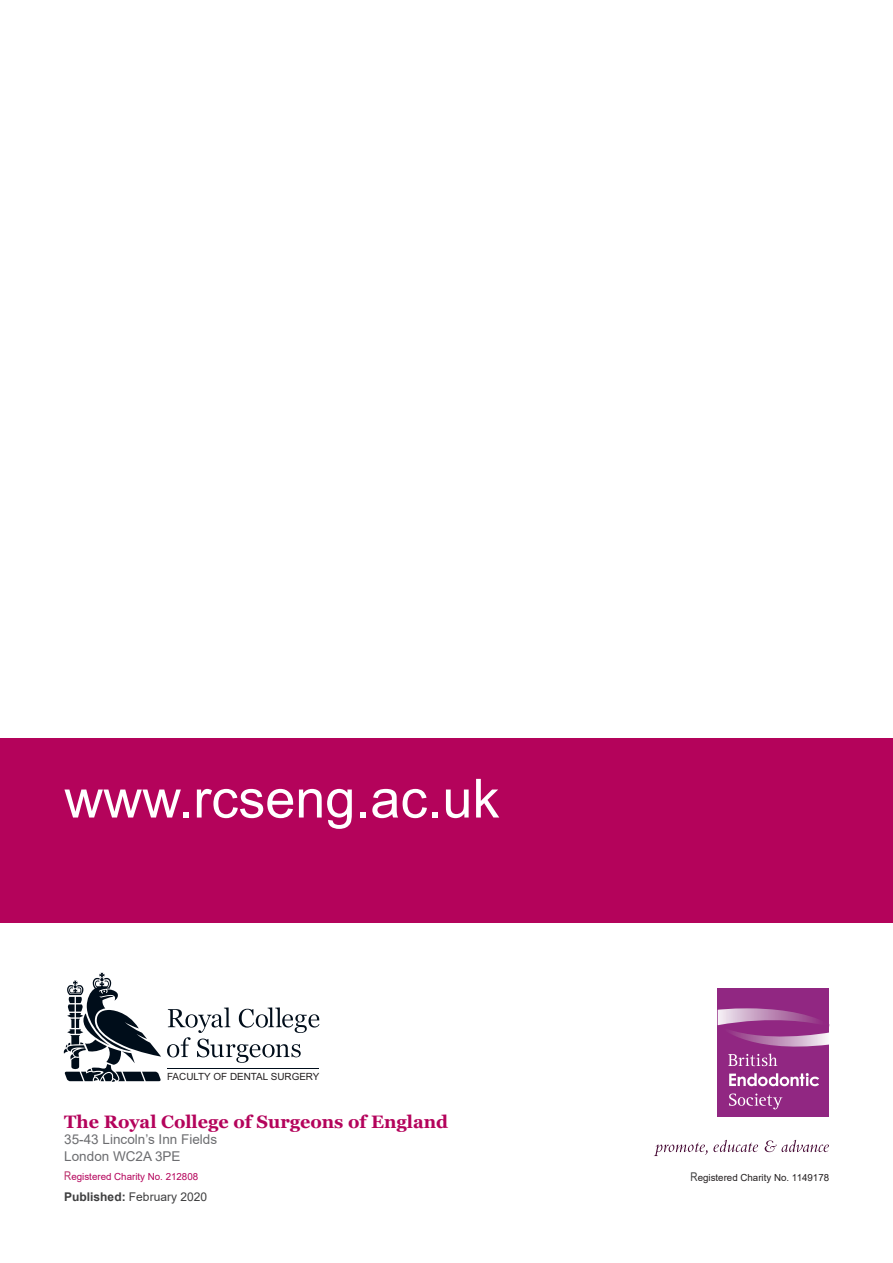
<style>
.page{position:relative;width:893px;height:1263px;background:#fff}
.page>*{position:absolute;margin:0;border:0;box-sizing:border-box;transform-origin:0 0}
.t1{font:54px "Arial";color:#fff}
.t2{font:700 18px "Georgia";color:#b4035b}
.Body_copy_no_spacing{font:13.5px "Arial";color:#6c6d70}
.Table_text{font:12px "Arial";color:#3e3e3f}
.t3{font:9.9px "Arial";color:#231f20}
.Table_text-2{font:9.75px "Arial";color:#231f20}
.Table_text-3{font:9.75px "Arial";color:#b4035b}
.s1{font-family:"Arial Narrow";font-size:12px;color:#b92b66}
.s2{font-weight:700}
.s3{font-family:"Arial Narrow";font-size:12px;color:#3e3e3f}
</style>
<div class="page">
<div style="left:0;top:738px;width:893px;height:185px;background:#b4035b"></div>
<svg style="left:167px;top:1007px;width:152px;height:56px"></svg>
<hr style="left:168px;top:1068px;width:151px;height:1px;background:#000d1a">
<svg style="left:64px;top:973px;width:97px;height:109px"></svg>
<div style="left:718px;top:989px;width:111px;height:128px;background:#912782"></div>
<svg style="left:729px;top:1073px;width:90px;height:13px"></svg>
<svg style="left:718px;top:1008px;width:111px;height:58px"></svg>
<svg style="left:729px;top:1093px;width:54px;height:16px"></svg>
<svg style="left:654px;top:1140px;width:104px;height:16px"></svg>
<svg style="left:765px;top:1140px;width:64px;height:12px"></svg>
<p class="t1" style="left:64px;top:761px;width:437px">www.rcseng.ac.uk</p>
<p class="t3" style="left:167px;top:1070px;width:154px">FACULTY OF DENTAL SURGERY</p>
<p class="t2" style="left:64px;top:1110px;width:385px">The Royal College of Surgeons of England</p>
<p class="Body_copy_no_spacing" style="left:64px;top:1130px;width:154px">35-43 Lincoln’s Inn Fields</p>
<p class="Body_copy_no_spacing" style="left:64px;top:1146px;width:118px">London WC2A 3PE</p>
<p class="Table_text-3" style="left:64px;top:1170px;width:135px"><span class="s1">R</span>egistered Charity No. 212808</p>
<p class="Table_text" style="left:64px;top:1188px;width:144px"><span class="s2">Published:</span> February 2020</p>
<p class="Table_text-2" style="left:691px;top:1171px;width:140px"><span class="s3">R</span>egistered Charity No. 1149178</p>
</div>
